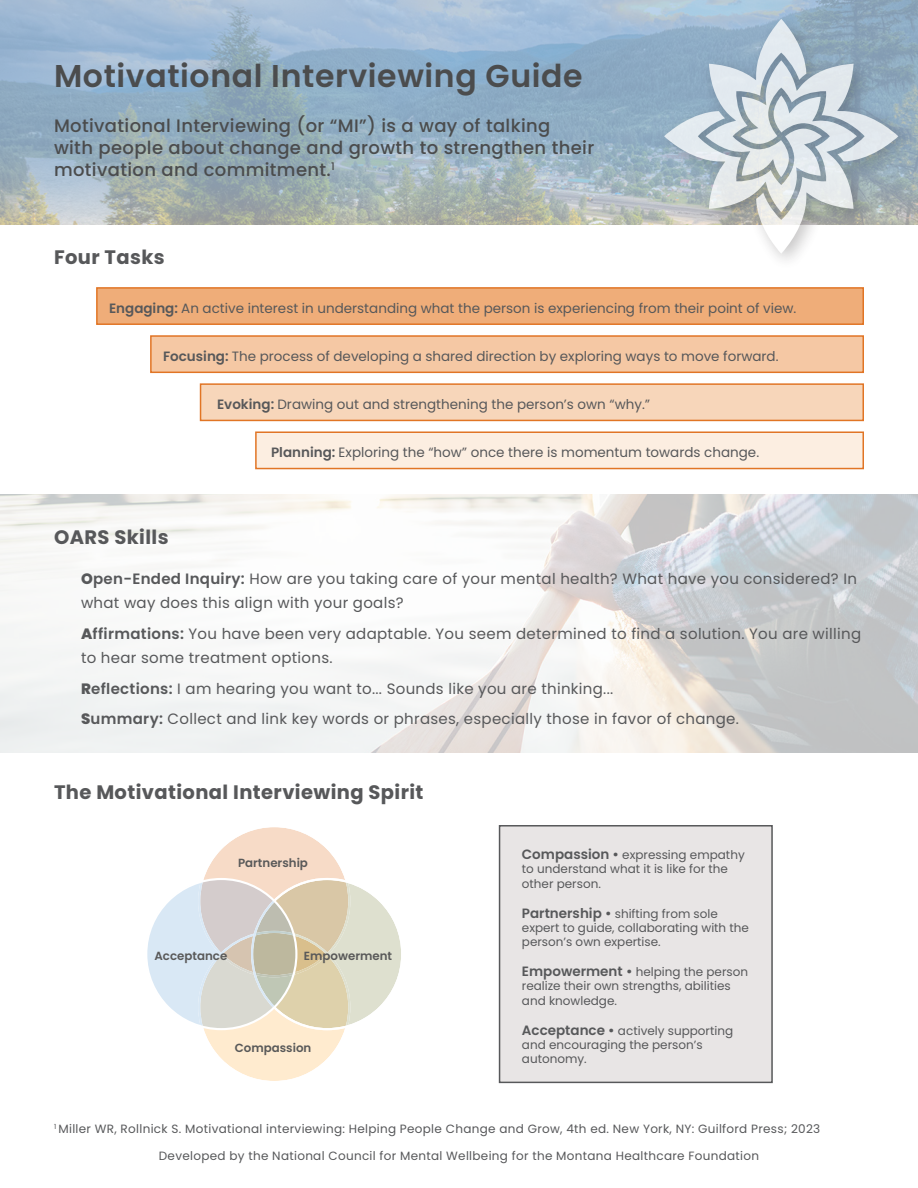
<style>
.page{position:relative;width:918px;height:1188px;background:#fff}
.page>*{position:absolute;margin:0;border:0;box-sizing:border-box;transform-origin:0 0}
.t1{font:600 31.5px "Poppins";letter-spacing:.02em;color:#4b4c4d}
.t2{font:700 19.5px "Poppins";letter-spacing:.02em;color:#57585a}
.t3{font:500 18px/21.6px "Poppins";letter-spacing:.02em;color:#4b4c4d}
.t4{font:15px/24px "Poppins";letter-spacing:.02em;color:#57585a}
.t5{font:13.5px "Poppins";color:#57585a}
.Body_Paragraph{font:12px/14.4px "Poppins";color:#57585a}
.Body_Paragraph-2{font:12px "Poppins";letter-spacing:.025em;color:#57585a}
.t6{font:600 11.85px "Poppins";color:#595959}
.s1{font-weight:600}
.s2{font-weight:800}
.s3{font-weight:600;font-size:13.5px}
</style>
<div class="page">
<svg style="left:0;top:0;width:918px;height:225px;background:#9cb4c4"></svg>
<img style="left:1px;top:494px;width:917px;height:259px">
<div style="left:96px;top:287px;width:768px;height:38px;background:#efad79;border:2px solid #e17525"></div>
<div style="left:150px;top:335px;width:714px;height:38px;background:#f5c8a4;border:2px solid #e17525"></div>
<div style="left:200px;top:383px;width:664px;height:38px;background:#f7d6ba;border:2px solid #e17525"></div>
<div style="left:255px;top:431px;width:609px;height:38px;background:#fceee1;border:2px solid #e17525"></div>
<div style="left:499px;top:825px;width:274px;height:258px;background:#e8e5e5;border:2px solid #57585a"></div>
<svg style="left:147px;top:827px;width:254px;height:254px"></svg>
<div style="left:656px;top:10px;width:261px;height:262px;background:#231f20;opacity:.35"></div>
<svg style="left:664px;top:19px;width:234px;height:235px;background:#bbc8d1"></svg>
<p class="t1" style="left:54px;top:58px;width:530px">Motivational Interviewing Guide</p>
<p class="t3" style="left:54px;top:115px;width:542px">Motivational Interviewing (or “MI”) is a way of talking<br>with people about change and growth to strengthen their motivation and commitment.<sup>1</sup></p>
<p class="t2" style="left:54px;top:246px;width:112px">Four Tasks</p>
<p class="t5" style="left:109px;top:301px;width:689px"><span class="s1">Engaging:</span> An active interest in understanding what the person is experiencing from their point of view.</p>
<p class="t5" style="left:163px;top:349px;width:617px"><span class="s1">Focusing:</span> The process of developing a shared direction by exploring ways to move forward.</p>
<p class="t5" style="left:217px;top:397px;width:435px"><span class="s1">Evoking:</span> Drawing out and strengthening the person’s own “why.”</p>
<p class="t5" style="left:271px;top:445px;width:490px"><span class="s1">Planning:</span> Exploring the “how” once there is momentum towards change.</p>
<p class="t2" style="left:54px;top:525px;width:116px">OARS Skills</p>
<p class="t4" style="left:81px;top:567px;width:777px"><span class="s2">O</span><span class="s1">pen-Ended Inquiry:</span> How are you taking care of your mental health? What have you considered? In what way does this align with your goals?</p>
<p class="t4" style="left:81px;top:622px;width:782px"><span class="s2">A</span><span class="s1">ffirmations:</span> You have been very adaptable. You seem determined to find a solution. You are willing to hear some treatment options.</p>
<p class="t4" style="left:81px;top:676px;width:534px"><span class="s2">R</span><span class="s1">eflections:</span> I am hearing you want to... Sounds like you are thinking...</p>
<p class="t4" style="left:81px;top:707px;width:660px"><span class="s2">S</span><span class="s1">ummary:</span> Collect and link key words or phrases, especially those in favor of change.</p>
<p class="t2" style="left:54px;top:780px;width:371px">The Motivational Interviewing Spirit</p>
<p class="t6" style="left:238px;top:856px;width:71px">Partnership</p>
<p class="t6" style="left:155px;top:949px;width:74px">Acceptance</p>
<p class="t6" style="left:304px;top:949px;width:90px">Empowerment</p>
<p class="t6" style="left:235px;top:1041px;width:78px">Compassion</p>
<p class="Body_Paragraph" style="left:522px;top:848px;width:224px"><span class="s3">Compassion •</span> expressing empathy to understand what it is like for the other person.</p>
<p class="Body_Paragraph" style="left:522px;top:906px;width:229px"><span class="s3">Partnership •</span> shifting from sole expert to guide, collaborating with the person’s own expertise.</p>
<p class="Body_Paragraph" style="left:522px;top:965px;width:228px"><span class="s3">Empowerment •</span> helping the person realize their own strengths, abilities and knowledge.</p>
<p class="Body_Paragraph" style="left:522px;top:1023px;width:213px"><span class="s3">Acceptance •</span> actively supporting and encouraging the person’s autonomy.</p>
<p class="Body_Paragraph-2" style="left:54px;top:1121px;width:768px"><sup>1</sup> Miller WR, Rollnick S. Motivational interviewing: Helping People Change and Grow, 4th ed. New York, NY: Guilford Press; 2023</p>
<p class="Body_Paragraph-2" style="left:159px;top:1148px;width:602px">Developed by the National Council for Mental Wellbeing for the Montana Healthcare Foundation</p>
</div>
